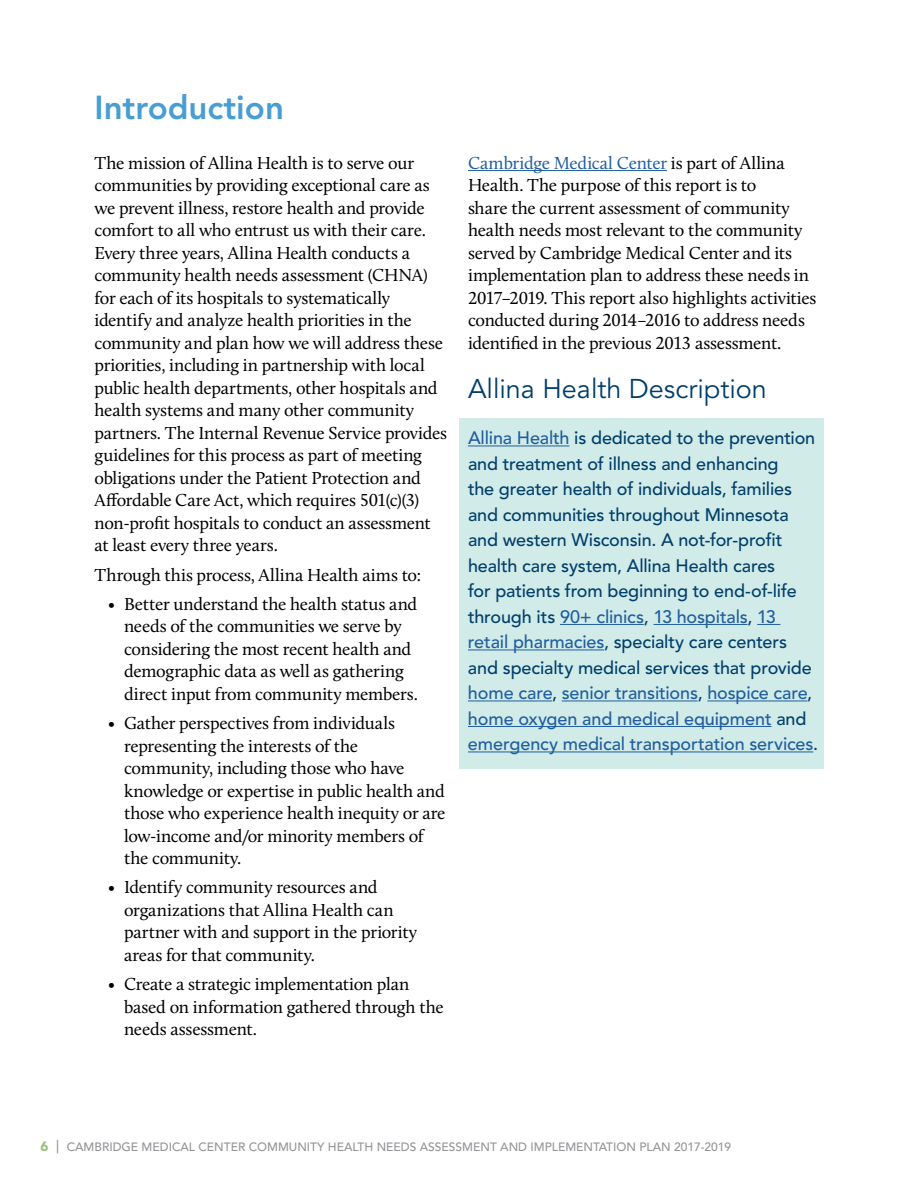
<style>
.page{position:relative;width:918px;height:1188px;background:#fff}
.page>*{position:absolute;margin:0;border:0;box-sizing:border-box;transform-origin:0 0}
.t1{font:800 33px "Avenir LT Std";color:#489ed2}
.t2{font:27px "Avenir LT Std";color:#003e6a}
.t3{font:18px/22.5px "Calluna";letter-spacing:-.015em;color:#000}
.t4{font:500 18px/25.5px "Avenir LT Std";letter-spacing:-.005em;color:#003e6a}
.t5{font:500 12px "Avenir LT Std";color:#939598}
.s1{color:#215e9e}
.s2{font-weight:900;font-size:13.5px;color:#93c27d}
.s3{font-size:13.5px}
</style>
<div class="page">
<hr style="left:468px;top:170px;width:199px;height:1px;background:#215e9e">
<div style="left:459px;top:418px;width:365px;height:352px;background:#d0ebe8"></div>
<hr style="left:468px;top:446px;width:101px;height:1px;background:#215e9e">
<hr style="left:560px;top:624px;width:84px;height:1px;background:#215e9e">
<hr style="left:654px;top:624px;width:94px;height:1px;background:#215e9e">
<svg style="left:757px;top:624px;width:23px;height:1px"></svg>
<hr style="left:468px;top:650px;width:136px;height:1px;background:#215e9e">
<hr style="left:468px;top:701px;width:84px;height:1px;background:#215e9e">
<hr style="left:562px;top:701px;width:136px;height:1px;background:#215e9e">
<hr style="left:707px;top:701px;width:100px;height:1px;background:#215e9e">
<hr style="left:468px;top:726px;width:304px;height:1px;background:#215e9e">
<hr style="left:468px;top:752px;width:345px;height:1px;background:#215e9e">
<h1 class="t1" style="left:94px;top:88px;width:191px">Introduction</h1>
<p class="t3" style="left:94px;top:151px;width:354px">The mission of Allina Health is to serve our communities by providing exceptional care as we prevent illness, restore health and provide comfort to all who entrust us with their care.<br>Every three years, Allina Health conducts a community health needs assessment (CHNA) for each of its hospitals to systematically identify and analyze health priorities in the community and plan how we will address these priorities, including in partnership with local public health departments, other hospitals and health systems and many other community partners. The Internal Revenue Service provides guidelines for this process as part of meeting obligations under the Patient Protection and Affordable Care Act, which requires 501(c)(3) non-profit hospitals to conduct an assessment at least every three years.</p>
<p class="t3" style="left:94px;top:563px;width:328px">Through this process, Allina Health aims to:</p>
<p class="t3" style="left:124px;top:592px;width:295px;text-indent:-16px">• Better understand the health status and needs of the communities we serve by considering the most recent health and demographic data as well as gathering direct input from community members.</p>
<p class="t3" style="left:124px;top:712px;width:323px;text-indent:-16px">• Gather perspectives from individuals representing the interests of the community, including those who have knowledge or expertise in public health and those who experience health inequity or are low-income and/or minority members of the community.</p>
<p class="t3" style="left:124px;top:876px;width:295px;text-indent:-16px">• Identify community resources and organizations that Allina Health can partner with and support in the priority areas for that community.</p>
<p class="t3" style="left:124px;top:973px;width:321px;text-indent:-16px">• Create a strategic implementation plan based on information gathered through the needs assessment.</p>
<p class="t3" style="left:468px;top:151px;width:350px"><span class="s1">Cambridge Medical Center</span> is part of Allina Health. The purpose of this report is to<br>share the current assessment of community health needs most relevant to the community served by Cambridge Medical Center and its implementation plan to address these needs in 2017–2019. This report also highlights activities conducted during 2014–2016 to address needs identified in the previous 2013 assessment.</p>
<h2 class="t2" style="left:468px;top:374px;width:300px">Allina Health Description</h2>
<p class="t4" style="left:468px;top:426px;width:352px"><span class="s1">Allina Health</span> is dedicated to the prevention and treatment of illness and enhancing<br>the greater health of individuals, families and communities throughout Minnesota and western Wisconsin. A not-for-profit health care system, Allina Health cares<br>for patients from beginning to end-of-life through its <span class="s1">90+ clinics</span>, <span class="s1">13 hospitals</span>, <span class="s1">13 retail pharmacies</span>, specialty care centers and specialty medical services that provide <span class="s1">home care</span>, <span class="s1">senior transitions</span>, <span class="s1">hospice care</span>, <span class="s1">home oxygen and medical equipment</span> and <span class="s1">emergency medical transportation services</span>.</p>
<p class="t5" style="left:40px;top:1140px;width:692px"><span class="s2">6</span> <span class="s3">|</span> CAMBRIDGE MEDICAL CENTER COMMUNITY HEALTH NEEDS ASSESSMENT AND IMPLEMENTATION PLAN 2017-2019</p>
</div>
